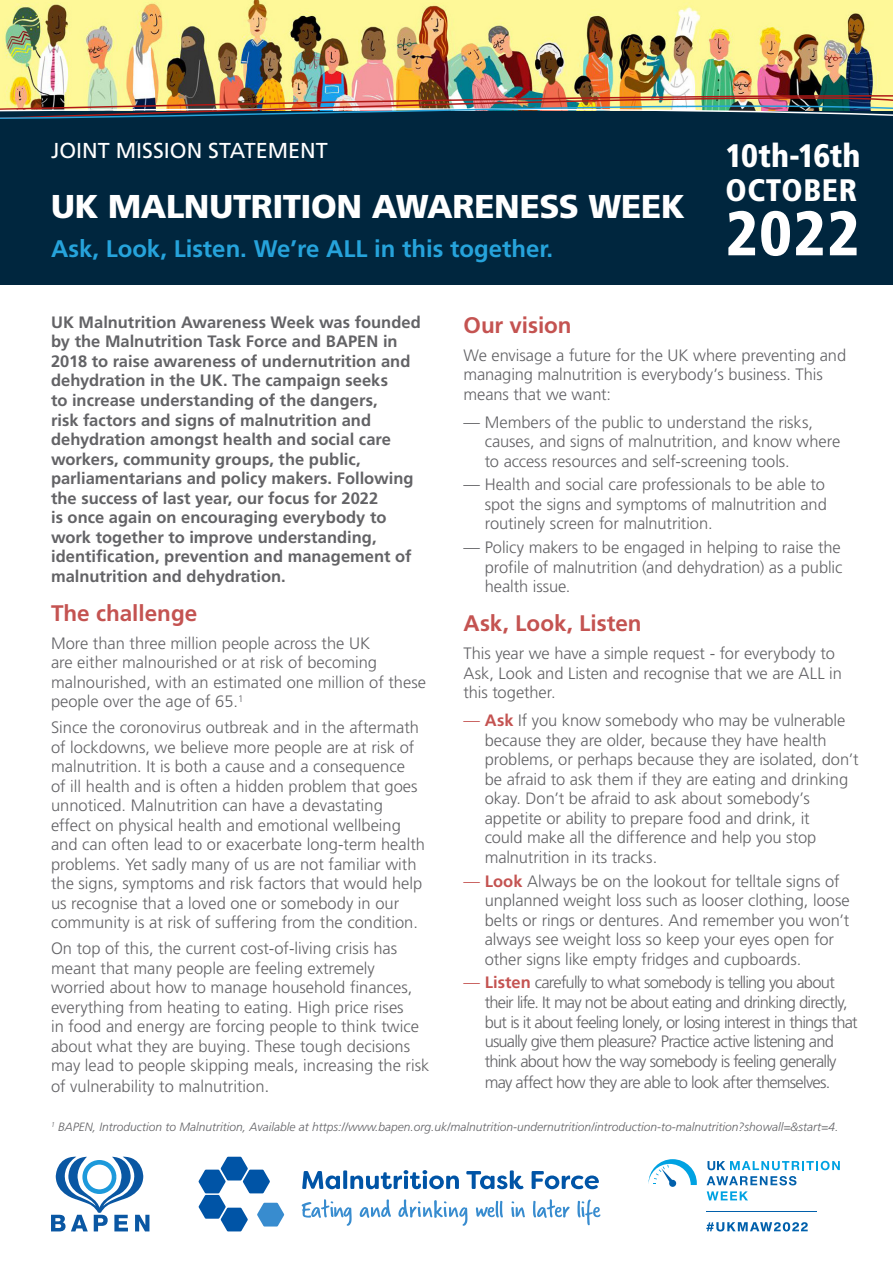
<style>
.page{position:relative;width:893px;height:1263px;background:#fff}
.page>*{position:absolute;margin:0;border:0;box-sizing:border-box;transform-origin:0 0}
.text{font:900 condensed 62.7px "Frutiger LT Pro";color:#fff}
.t1{font:900 33px "Frutiger LT Pro";letter-spacing:-.01em;color:#fff}
.text-2{font:900 condensed 32.55px "Frutiger LT Pro";letter-spacing:-.01em;color:#fff}
.text-3{font:900 condensed 31.05px "Frutiger LT Pro";letter-spacing:.02em;color:#fff}
.t2{font:700 24px "Frutiger LT Pro";color:#26a3db}
.sub_heading_numbered{font:700 22.5px "Frutiger LT Pro";color:#c45351}
.intro_para{font:700 22.5px "Frutiger LT Pro";color:#c45351}
.body_text{font:700 22.5px "Frutiger LT Pro";letter-spacing:-.005em;color:#c45351}
.t3{font:21.6px "Frutiger LT Pro";color:#fff}
.body_text-2{font:300 16.5px/19.5px "Frutiger LT Pro";color:#636366}
.intro_para-2{font:700 16.5px/19.5px "Frutiger LT Pro";color:#636366}
.body_text-3{font:300 16.5px/19.5px "Frutiger LT Pro";letter-spacing:-.045em;color:#636366}
.body_text-4{font:italic 300 12px "Frutiger LT Pro";color:#636366}
.s1{font-size:18px}
.s2{color:#c45351}
.s3{font-weight:700;color:#c45351}
</style>
<div class="page">
<svg style="left:51px;top:1156px;width:98px;height:75px"></svg>
<svg style="left:199px;top:1157px;width:85px;height:74px"></svg>
<svg style="left:302px;top:1171px;width:38px;height:18px"></svg>
<svg style="left:343px;top:1170px;width:4px;height:19px"></svg>
<svg style="left:350px;top:1170px;width:109px;height:19px"></svg>
<svg style="left:466px;top:1170px;width:58px;height:19px"></svg>
<svg style="left:532px;top:1171px;width:67px;height:18px"></svg>
<svg style="left:302px;top:1199px;width:50px;height:27px"></svg>
<svg style="left:360px;top:1199px;width:31px;height:19px"></svg>
<svg style="left:398px;top:1199px;width:69px;height:27px"></svg>
<svg style="left:476px;top:1201px;width:27px;height:16px"></svg>
<svg style="left:511px;top:1201px;width:14px;height:16px"></svg>
<svg style="left:533px;top:1199px;width:37px;height:19px"></svg>
<svg style="left:577px;top:1199px;width:23px;height:26px"></svg>
<div style="left:0;top:0;width:893px;height:284px;background:#00263e"></div>
<img style="left:0;top:0;width:893px;height:90px">
<img style="left:0;top:90px;width:893px;height:29px">
<svg style="left:707px;top:1176px;width:89px;height:9px"></svg>
<svg style="left:707px;top:1191px;width:41px;height:9px"></svg>
<svg style="left:648px;top:1159px;width:49px;height:26px"></svg>
<svg style="left:707px;top:1161px;width:133px;height:9px"></svg>
<hr style="left:707px;top:1212px;width:110px;height:1px;background:#0160ab">
<svg style="left:706px;top:1222px;width:102px;height:9px"></svg>
<p class="t3" style="left:51px;top:138px;width:278px">JOINT MISSION STATEMENT</p>
<p class="text-2" style="left:725px;top:136px;width:137px">10th-16th</p>
<p class="text-3" style="left:725px;top:171px;width:133px">OCTOBER</p>
<p class="text" style="left:725px;top:196px;width:136px">2022</p>
<p class="t1" style="left:51px;top:187px;width:635px">UK MALNUTRITION AWARENESS WEEK</p>
<p class="t2" style="left:51px;top:235px;width:504px">Ask, Look, Listen. We’re ALL in this together.</p>
<p class="intro_para-2" style="left:51px;top:312px;width:371px">UK Malnutrition Awareness Week was founded by the Malnutrition Task Force and BAPEN in 2018 to raise awareness of undernutrition and dehydration in the UK. The campaign seeks<br>to increase understanding of the dangers,<br>risk factors and signs of malnutrition and dehydration amongst health and social care workers, community groups, the public, parliamentarians and policy makers. Following the success of last year, our focus for 2022<br>is once again on encouraging everybody to work together to improve understanding, identification, prevention and management of malnutrition and dehydration.</p>
<p class="intro_para" style="left:51px;top:599px;width:148px">The challenge</p>
<p class="body_text-2" style="left:51px;top:633px;width:376px">More than three million people across the UK<br>are either malnourished or at risk of becoming malnourished, with an estimated one million of these people over the age of 65.<sup>1</sup></p>
<p class="body_text-2" style="left:51px;top:718px;width:376px">Since the coronovirus outbreak and in the aftermath of lockdowns, we believe more people are at risk of malnutrition. It is both a cause and a consequence<br>of ill health and is often a hidden problem that goes unnoticed. Malnutrition can have a devastating effect on physical health and emotional wellbeing and can often lead to or exacerbate long-term health problems. Yet sadly many of us are not familiar with the signs, symptoms and risk factors that would help us recognise that a loved one or somebody in our community is at risk of suffering from the condition.</p>
<p class="body_text-2" style="left:51px;top:939px;width:380px">On top of this, the current cost-of-living crisis has meant that many people are feeling extremely worried about how to manage household finances, everything from heating to eating. High price rises<br>in food and energy are forcing people to think twice about what they are buying. These tough decisions may lead to people skipping meals, increasing the risk</p>
<p class="body_text-2" style="left:51px;top:1077px;width:220px">of vulnerability to malnutrition<span class="s1">.</span></p>
<p class="body_text" style="left:463px;top:311px;width:110px">Our vision</p>
<p class="body_text-2" style="left:463px;top:345px;width:384px">We envisage a future for the UK where preventing and managing malnutrition is everybody’s business. This means that we want:</p>
<p class="body_text-2" style="left:485px;top:412px;width:357px;text-indent:-21px">— Members of the public to understand the risks, causes, and signs of malnutrition, and know where to access resources and self-screening tools.</p>
<p class="body_text-2" style="left:485px;top:475px;width:344px;text-align:justify;text-indent:-21px">— Health and social care professionals to be able to spot the signs and symptoms of malnutrition and routinely screen for malnutrition.</p>
<p class="body_text-2" style="left:485px;top:538px;width:359px;text-align:justify;text-indent:-21px">— Policy makers to be engaged in helping to raise the profile of malnutrition (and dehydration) as a public health issue.</p>
<p class="sub_heading_numbered" style="left:463px;top:610px;width:180px">Ask, Look, Listen</p>
<p class="body_text-2" style="left:463px;top:644px;width:380px">This year we have a simple request - for everybody to<br>Ask, Look and Listen and recognise that we are ALL in this together.</p>
<p class="body_text-2" style="left:485px;top:711px;width:375px;text-indent:-21px"><span class="s2">—</span> <span class="s3">Ask</span> If you know somebody who may be vulnerable because they are older, because they have health problems, or perhaps because they are isolated, don’t be afraid to ask them if they are eating and drinking okay. Don’t be afraid to ask about somebody’s appetite or ability to prepare food and drink, it<br>could make all the difference and help you stop malnutrition in its tracks.</p>
<p class="body_text-2" style="left:485px;top:871px;width:367px;text-indent:-21px"><span class="s2">—</span> <span class="s3">Look</span> Always be on the lookout for telltale signs of unplanned weight loss such as looser clothing, loose belts or rings or dentures. And remember you won’t always see weight loss so keep your eyes open for other signs like empty fridges and cupboards.</p>
<p class="body_text-3" style="left:485px;top:973px;width:374px;text-indent:-21px"><span class="s2">—</span> <span class="s3">Listen</span> carefully to what somebody is telling you about their life. It may not be about eating and drinking directly, but is it about feeling lonely, or losing interest in things that usually give them pleasure? Practice active listening and think about how the way somebody is feeling generally</p>
<p class="body_text-3" style="left:485px;top:1072px;width:347px">may affect how they are able to look after themselves.</p>
<p class="body_text-4" style="left:51px;top:1120px;width:789px"><sup>1</sup> BAPEN, Introduction to Malnutrition, Available at https://www.bapen.org.uk/malnutrition-undernutrition/introduction-to-malnutrition?showall=&amp;start=4.</p>
</div>
